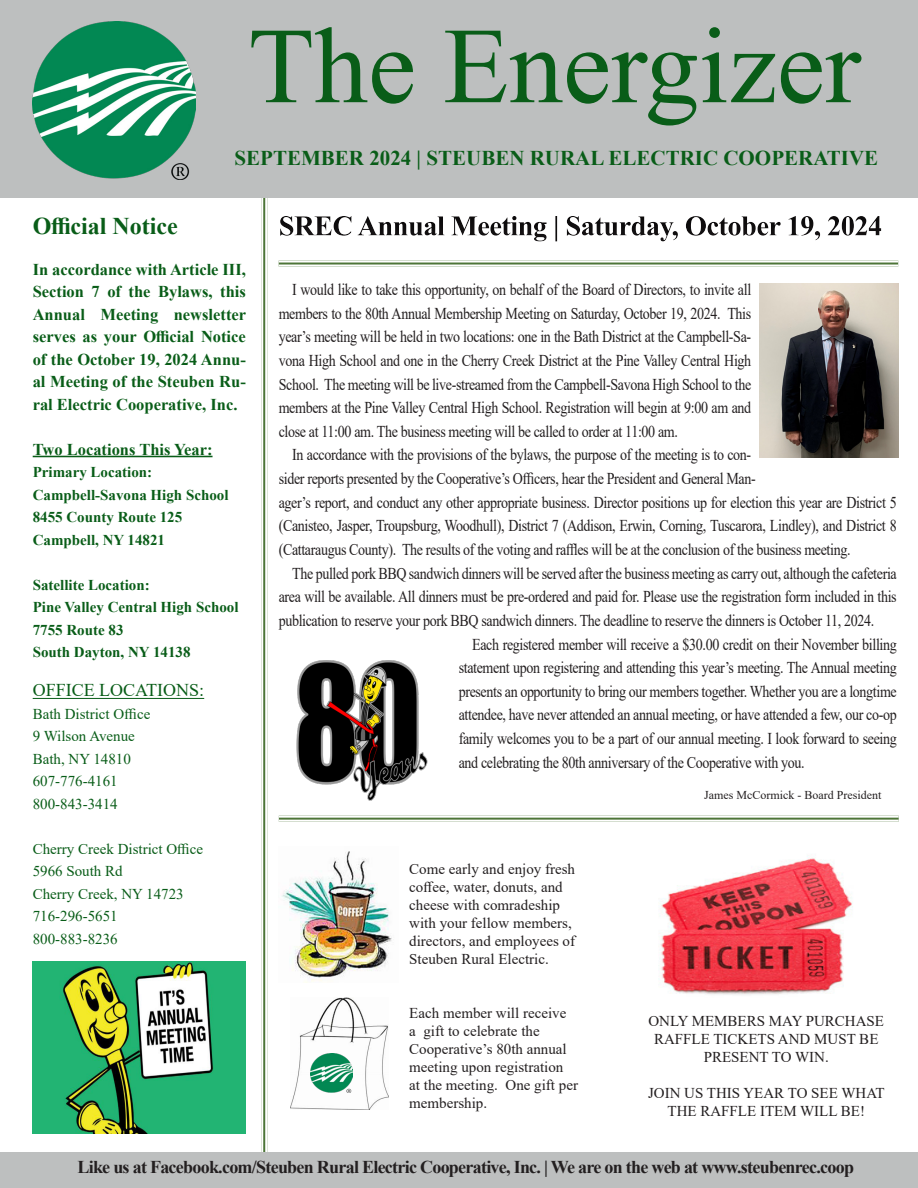
<style>
.page{position:relative;width:918px;height:1188px;background:#fff}
.page>*{position:absolute;margin:0;border:0;box-sizing:border-box;transform-origin:0 0}
.t1{font:108px "Times New Roman";color:#095d18}
.t2{font:700 24px "Times New Roman";color:#095d18}
.t3{font:700 21px "Times New Roman";color:#095d18}
.Newstext{font:700 18px "Times New Roman";letter-spacing:-.04em;color:#231f20}
.t4{font:18px "Times New Roman";color:#095d18}
.Toolbox_inset{font:16.5px/23.7px "Times New Roman";letter-spacing:-.025em;color:#231f20;text-align:justify;scale:.85 1}
.t5{font:700 16.5px/22.5px "Times New Roman";color:#095d18;text-align:justify}
.t6{font:15px/18px "Times New Roman";color:#231f20}
.t7{font:700 15px/22.5px "Times New Roman";color:#095d18}
.t8{font:15px/22.5px "Times New Roman";color:#095d18}
.t9{font:12px "Times New Roman";color:#231f20}
</style>
<div class="page">
<div style="left:0;top:0;width:918px;height:198px;background:#bdbfbf"></div>
<div style="left:0;top:1152px;width:918px;height:36px;background:#bdbfbf"></div>
<div style="left:262px;top:204px;width:656px;height:51px;background:#231f20;opacity:.75"></div>
<hr style="left:33px;top:456px;width:180px;height:1px;background:#095d18">
<img style="left:33px;top:21px;width:162px;height:159px">
<hr style="left:33px;top:698px;width:171px;height:1px;background:#095d18">
<svg style="left:279px;top:263px;width:619px;height:2px"></svg>
<svg style="left:279px;top:818px;width:620px;height:2px"></svg>
<img style="left:282px;top:851px;width:110px;height:131px">
<img style="left:291px;top:998px;width:98px;height:111px">
<img style="left:311px;top:1054px;width:42px;height:38px">
<svg style="left:263px;top:198px;width:2px;height:954px;background:#62854f"></svg>
<hr style="left:261px;top:198px;width:2px;height:954px;background:#fff">
<hr style="left:265px;top:198px;width:2px;height:954px;background:#fff">
<img style="left:33px;top:961px;width:213px;height:173px">
<img style="left:759px;top:284px;width:140px;height:174px">
<img style="left:296px;top:660px;width:132px;height:141px">
<img style="left:660px;top:856px;width:193px;height:139px">
<p class="t1" style="left:248px;top:-10px;width:614px">The Energizer</p>
<p class="t2" style="left:33px;top:208px;width:147px">Official Notice</p>
<p class="t3" style="left:235px;top:143px;width:645px">SEPTEMBER 2024 | STEUBEN RURAL ELECTRIC COOPERATIVE</p>
<p class="t5" style="left:33px;top:257px;width:215px">In accordance with Article III, Section 7 of the Bylaws, this Annual Meeting newsletter serves as your Official Notice of the October 19, 2024 Annu&shy;al Meeting of the Steuben Ru&shy;ral Electric Cooperative, Inc.</p>
<p class="t5" style="left:33px;top:437px;width:181px">Two Locations This Year:</p>
<p class="t7" style="left:33px;top:460px;width:121px">Primary Location:</p>
<p class="t7" style="left:33px;top:483px;width:197px">Campbell-Savona High School<br>8455 County Route 125</p>
<p class="t7" style="left:33px;top:528px;width:134px">Campbell, NY 14821</p>
<p class="t7" style="left:33px;top:573px;width:119px">Satellite Location:</p>
<p class="t7" style="left:33px;top:595px;width:207px">Pine Valley Central High School</p>
<p class="t7" style="left:33px;top:618px;width:92px">7755 Route 83</p>
<p class="t7" style="left:33px;top:640px;width:159px">South Dayton, NY 14138</p>
<p class="t4" style="left:33px;top:678px;width:173px">OFFICE LOCATIONS:</p>
<p class="t8" style="left:33px;top:702px;width:119px">Bath District Office<br>9 Wilson Avenue<br>Bath, NY 14810<br>607-776-4161<br>800-843-3414</p>
<p class="t8" style="left:33px;top:837px;width:172px">Cherry Creek District Office<br>5966 South Rd<br>Cherry Creek, NY 14723<br>716-296-5651<br>800-883-8236</p>
<p class="Toolbox_inset" style="left:279px;top:277px;width:557px;text-indent:14px">I would like to take this opportunity, on behalf of the Board of Directors, to invite all members to the 80th Annual Membership Meeting on Saturday, October 19, 2024. This year’s meeting will be held in two locations: one in the Bath District at the Campbell-Sa&shy;vona High School and one in the Cherry Creek District at the Pine Valley Central High School. The meeting will be live-streamed from the Campbell-Savona High School to the members at the Pine Valley Central High School. Registration will begin at 9:00 am and close at 11:00 am. The business meeting will be called to order at 11:00 am.</p>
<p class="Toolbox_inset" style="left:279px;top:443px;width:729px;text-align:left;text-indent:14px">In accordance with the provisions of the bylaws, the purpose of the meeting is to con-<br>sider reports presented by the Cooperative’s Officers, hear the President and General Man-<br>ager’s report, and conduct any other appropriate business. Director positions up for election this year are District 5 (Canisteo, Jasper, Troupsburg, Woodhull), District 7 (Addison, Erwin, Corning, Tuscarora, Lindley), and District 8 (Cattaraugus County). The results of the voting and raffles will be at the conclusion of the business meeting.</p>
<p class="Toolbox_inset" style="left:279px;top:561px;width:729px;text-indent:14px">The pulled pork BBQ sandwich dinners will be served after the business meeting as carry out, although the cafeteria area will be available. All dinners must be pre-ordered and paid for. Please use the registration form included in this publication to reserve your pork BBQ sandwich dinners. The deadline to reserve the dinners is October 11, 2024.</p>
<p class="Toolbox_inset" style="left:459px;top:632px;width:517px;text-indent:14px">Each registered member will receive a $30.00 credit on their November billing statement upon registering and attending this year’s meeting. The Annual meeting presents an opportunity to bring our members together. Whether you are a longtime attendee, have never attended an annual meeting, or have attended a few, our co-op family welcomes you to be a part of our annual meeting. I look forward to seeing and celebrating the 80th anniversary of the Cooperative with you.</p>
<p class="t6" style="left:409px;top:860px;width:167px">Come early and enjoy fresh coffee, water, donuts, and cheese with comradeship with your fellow members, directors, and employees of<br>Steuben Rural Electric.</p>
<p class="t9" style="left:704px;top:786px;width:179px">James McCormick - Board President</p>
<p class="t6" style="left:409px;top:1004px;width:170px">Each member will receive<br>a gift to celebrate the<br>Cooperative’s 80th annual meeting upon registration at the meeting. One gift per membership.</p>
<p class="t6" style="left:648px;top:1012px;width:237px">ONLY MEMBERS MAY PURCHASE</p>
<p class="t6" style="left:654px;top:1030px;width:226px">RAFFLE TICKETS AND MUST BE</p>
<p class="t6" style="left:704px;top:1048px;width:127px">PRESENT TO WIN.</p>
<p class="t6" style="left:648px;top:1084px;width:238px;text-align:center">JOIN US THIS YEAR TO SEE WHAT<br>THE RAFFLE ITEM WILL BE!</p>
<p class="Newstext" style="left:77px;top:1154px;width:778px">Like us at Facebook.com/Steuben Rural Electric Cooperative, Inc. | We are on the web at www.steubenrec.coop</p>
</div>
